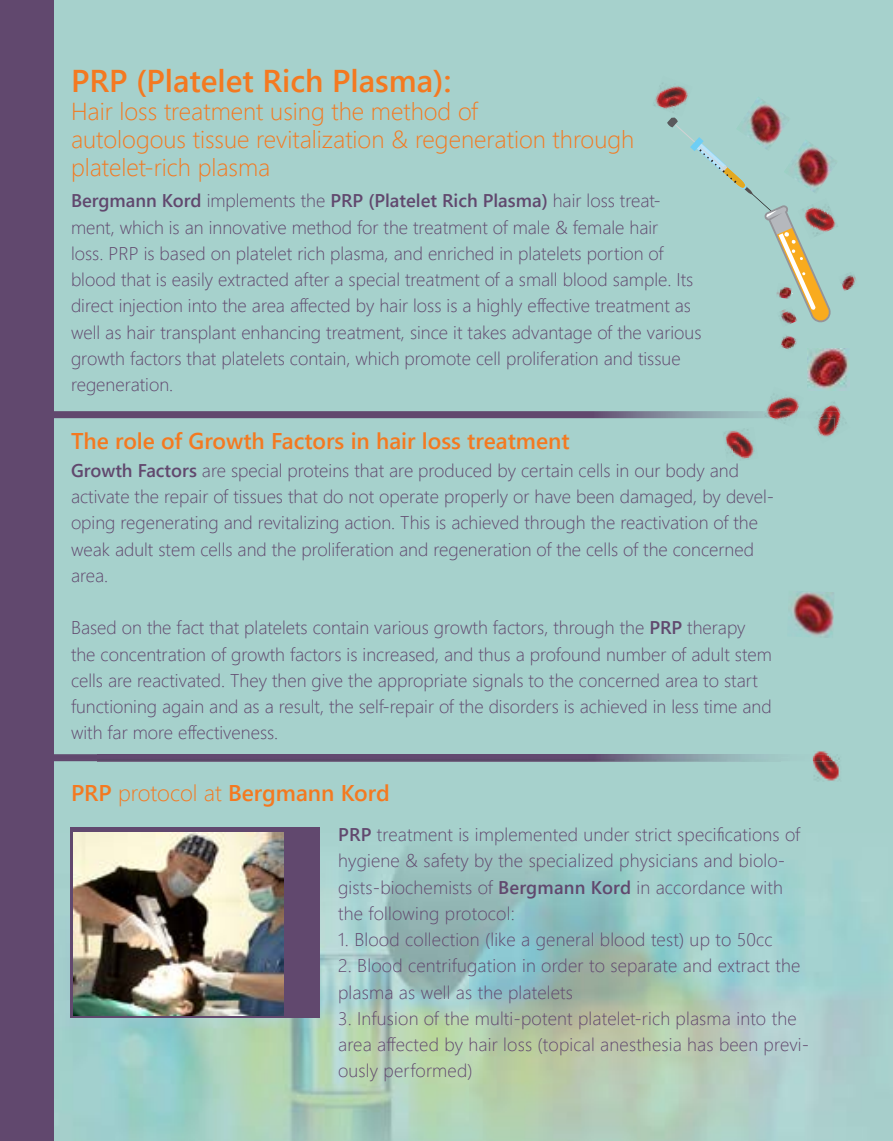
<style>
.page{position:relative;width:893px;height:1141px;background:#a6d1cc}
.page>*{position:absolute;margin:0;border:0;box-sizing:border-box;transform-origin:0 0}
.t1{font:600 31.5px "Segoe UI";color:#f47920}
.t2{font:300 24.5px/28px "Segoe UI";color:#f47920}
.t3{font:600 22.75px "Segoe UI";color:#f47920}
.t4{font:300 18.38px/26.2px "Segoe UI";color:#61486e}
.s1{font-weight:600}
.s2{font-weight:300}
</style>
<div class="page">
<img style="left:53px;top:834px;width:798px;height:307px">
<div style="left:0;top:0;width:53px;height:1141px;background:#61486e"></div>
<div style="left:70px;top:827px;width:249px;height:191px;background:#61486e"></div>
<img style="left:73px;top:832px;width:210px;height:183px">
<img style="left:813px;top:761px;width:27px;height:20px">
<img style="left:812px;top:751px;width:28px;height:10px">
<img style="left:654px;top:83px;width:34px;height:30px">
<img style="left:781px;top:335px;width:16px;height:15px">
<img style="left:832px;top:216px;width:6px;height:13px">
<img style="left:820px;top:402px;width:26px;height:36px">
<img style="left:807px;top:411px;width:34px;height:26px">
<img style="left:766px;top:394px;width:35px;height:31px">
<img style="left:763px;top:411px;width:36px;height:7px">
<img style="left:841px;top:275px;width:15px;height:16px">
<img style="left:750px;top:97px;width:36px;height:21px">
<img style="left:791px;top:592px;width:43px;height:46px">
<svg style="left:667px;top:118px;width:165px;height:206px"></svg>
<img style="left:807px;top:348px;width:42px;height:41px">
<img style="left:723px;top:428px;width:33px;height:33px">
<h1 class="t1" style="left:71px;top:51px;width:382px">PRP (Platelet Rich Plasma):</h1>
<h2 class="t2" style="left:71px;top:95px;width:565px">Hair loss treatment using the method of<br>autologous tissue revitalization &amp; regeneration through platelet-rich plasma</h2>
<p class="t4" style="left:71px;top:186px;width:632px"><span class="s1">Bergmann Kord</span> implements the <span class="s1">PRP (Platelet Rich Plasma)</span> hair loss treat&shy;ment, which is an innovative method for the treatment of male &amp; female hair<br>loss. PRP is based on platelet rich plasma, and enriched in platelets portion of blood that is easily extracted after a special treatment of a small blood sample. Its direct injection into the area affected by hair loss is a highly effective treatment as well as hair transplant enhancing treatment, since it takes advantage of the various growth factors that platelets contain, which promote cell proliferation and tissue regeneration.</p>
<p class="t3" style="left:71px;top:419px;width:500px">The role of Growth Factors in hair loss treatment</p>
<p class="t4" style="left:71px;top:455px;width:705px"><span class="s1">Growth Factors</span> are special proteins that are produced by certain cells in our body and activate the repair of tissues that do not operate properly or have been damaged, by devel&shy;oping regenerating and revitalizing action. This is achieved through the reactivation of the weak adult stem cells and the proliferation and regeneration of the cells of the concerned area.</p>
<p class="t4" style="left:71px;top:613px;width:702px">Based on the fact that platelets contain various growth factors, through the <span class="s1">PRP</span> therapy the concentration of growth factors is increased, and thus a profound number of adult stem cells are reactivated. They then give the appropriate signals to the concerned area to start functioning again and as a result, the self-repair of the disorders is achieved in less time and with far more effectiveness.</p>
<p class="t3" style="left:71px;top:771px;width:320px">PRP <span class="s2">protocol at</span> Bergmann Kord</p>
<p class="t4" style="left:338px;top:820px;width:464px"><span class="s1">PRP</span> treatment is implemented under strict specifications of hygiene &amp; safety by the specialized physicians and biolo&shy;gists-biochemists of <span class="s1">Bergmann Kord</span> in accordance with the following protocol:</p>
<p class="t4" style="left:338px;top:925px;width:436px">1. Blood collection (like a general blood test) up to 50cc</p>
<p class="t4" style="left:338px;top:951px;width:464px">2. Blood centrifugation in order to separate and extract the plasma as well as the platelets</p>
<p class="t4" style="left:338px;top:1003px;width:473px">3. Infusion of the multi-potent platelet-rich plasma into the area affected by hair loss (topical anesthesia has been previ&shy;ously performed)</p>
</div>
